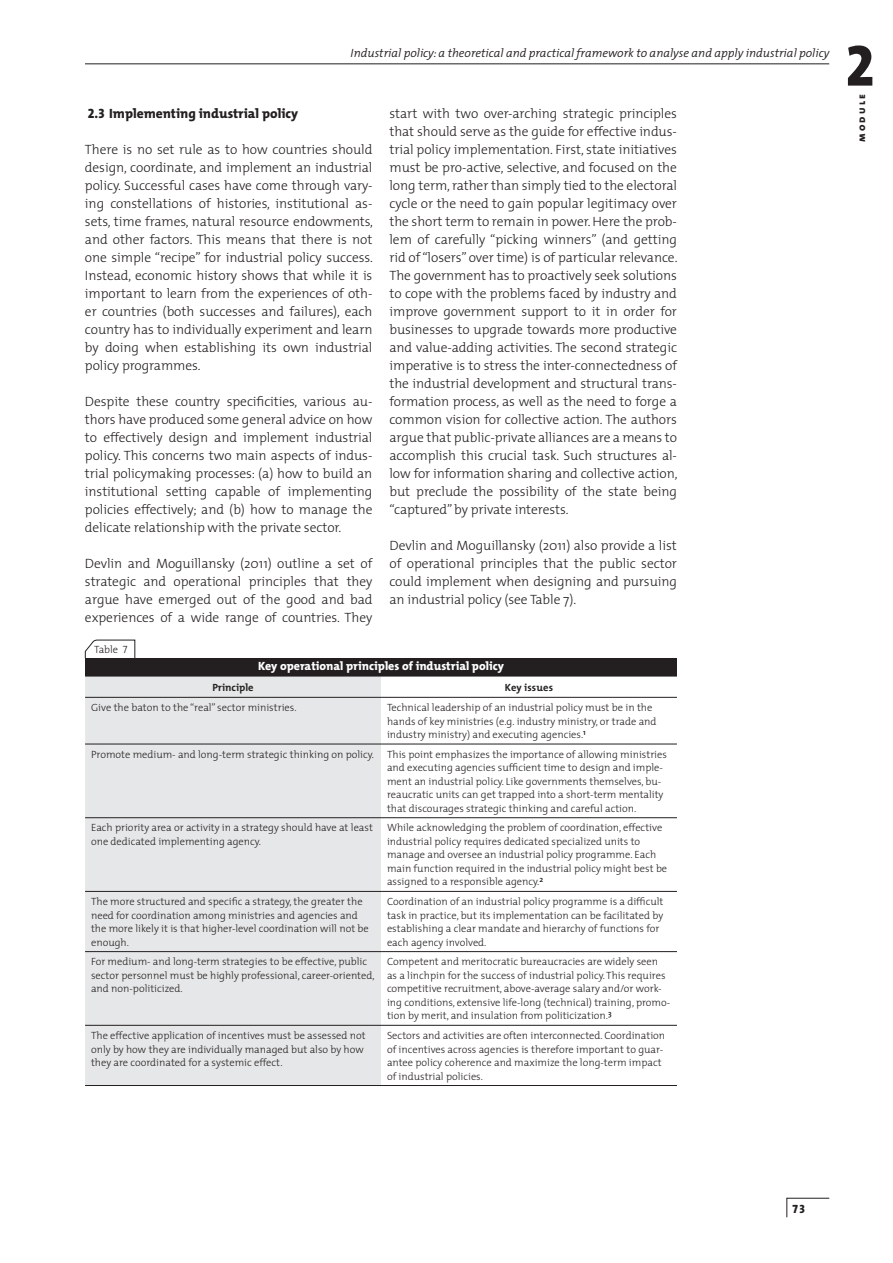
<style>
.page{position:relative;width:893px;height:1263px;background:#fff}
.page>*{position:absolute;margin:0;border:0;box-sizing:border-box;transform-origin:0 0}
.t1{font:58.5px "The Mix Extra Bold Caps";color:#231f20}
.t2{font:300 13.5px/18px "The Mix";letter-spacing:-.005em;color:#231f20;text-align:justify}
.t3{font:800 13.5px "The Mix";color:#231f20}
.t4{font:italic 300 12px "The Mix";color:#231f20}
.t5{font:800 12px "The Mix";color:#fff}
.t6{font:12px "The Mix Extra Bold Caps";color:#231f20}
.t7{font:300 10.5px/13.5px "The Mix";color:#231f20}
.t8{font:700 10.5px "The Mix";letter-spacing:.005em;color:#231f20}
.t9{font:10.5px "The Mix Extra Bold Caps";letter-spacing:.2em;color:#231f20}
.s1{font-family:"The Mix Extra Bold Caps";font-weight:400}
.s2{font-family:"The Mix Light Caps";font-weight:400}
</style>
<div class="page">
<hr style="left:85px;top:63px;width:744px;height:1px;background:#231f20">
<svg style="left:786px;top:1197px;width:44px;height:21px"></svg>
<svg style="left:85px;top:640px;width:50px;height:18px"></svg>
<div style="left:85px;top:658px;width:592px;height:18px;background:#231f20"></div>
<div style="left:85px;top:677px;width:296px;height:408px;background:#e6e7e8"></div>
<hr style="left:85px;top:676px;width:592px;height:1px;background:#231f20">
<hr style="left:85px;top:697px;width:296px;height:1px;background:#231f20">
<hr style="left:85px;top:744px;width:296px;height:1px;background:#231f20">
<hr style="left:85px;top:817px;width:296px;height:1px;background:#231f20">
<hr style="left:85px;top:891px;width:296px;height:1px;background:#231f20">
<hr style="left:85px;top:951px;width:296px;height:1px;background:#231f20">
<hr style="left:85px;top:1025px;width:296px;height:1px;background:#231f20">
<hr style="left:85px;top:1085px;width:592px;height:1px;background:#231f20">
<hr style="left:381px;top:697px;width:296px;height:1px;background:#231f20">
<hr style="left:381px;top:744px;width:296px;height:1px;background:#231f20">
<hr style="left:381px;top:817px;width:296px;height:1px;background:#231f20">
<hr style="left:381px;top:891px;width:296px;height:1px;background:#231f20">
<hr style="left:381px;top:951px;width:296px;height:1px;background:#231f20">
<hr style="left:381px;top:1025px;width:296px;height:1px;background:#231f20">
<p class="t4" style="left:351px;top:48px;width:480px">Industrial policy: a theoretical and practical framework to analyse and apply industrial policy</p>
<h1 class="t1" style="left:845px;top:31px;width:31px">2</h1>
<p class="t9" style="left:855px;top:142px;width:49px;rotate:-90deg">module</p>
<p class="t2" style="left:389px;top:106px;width:290px">start with two over-arching strategic principles that should serve as the guide for effective indus&shy;trial policy implementation. First, state initiatives must be pro-active, selective, and focused on the long term, rather than simply tied to the electoral cycle or the need to gain popular legitimacy over the short term to remain in power. Here the prob&shy;lem of carefully “picking winners” (and getting rid of “losers” over time) is of particular relevance.<br>The government has to proactively seek solutions to cope with the problems faced by industry and improve government support to it in order for businesses to upgrade towards more productive and value-adding activities. The second strategic imperative is to stress the inter-connectedness of the industrial development and structural trans&shy;formation process, as well as the need to forge a common vision for collective action. The authors argue that public-private alliances are a means to accomplish this crucial task. Such structures al&shy;low for information sharing and collective action, but preclude the possibility of the state being “captured” by private interests.</p>
<p class="t2" style="left:389px;top:537px;width:289px">Devlin and Moguillansky (2011) also provide a list of operational principles that the public sector could implement when designing and pursuing an industrial policy (see Table 7).</p>
<p class="t3" style="left:88px;top:108px;width:212px"><span class="s1">2.3</span> Implementing industrial policy</p>
<p class="t2" style="left:85px;top:142px;width:290px">There is no set rule as to how countries should design, coordinate, and implement an industrial policy. Successful cases have come through vary&shy;ing constellations of histories, institutional as&shy;sets, time frames, natural resource endowments, and other factors. This means that there is not one simple “recipe” for industrial policy success.<br>Instead, economic history shows that while it is important to learn from the experiences of oth&shy;er countries (both successes and failures), each country has to individually experiment and learn by doing when establishing its own industrial policy programmes.</p>
<p class="t2" style="left:85px;top:394px;width:289px">Despite these country specificities, various au&shy;thors have produced some general advice on how to effectively design and implement industrial policy. This concerns two main aspects of indus&shy;trial policymaking processes: (a) how to build an institutional setting capable of implementing policies effectively; and (b) how to manage the delicate relationship with the private sector.</p>
<p class="t2" style="left:85px;top:556px;width:289px">Devlin and Moguillansky (2011) outline a set of strategic and operational principles that they argue have emerged out of the good and bad experiences of a wide range of countries. They</p>
<p class="t7" style="left:94px;top:644px;width:35px">Table <span class="s2">7</span></p>
<p class="t5" style="left:258px;top:661px;width:247px">Key operational principles of industrial policy</p>
<p class="t8" style="left:212px;top:682px;width:43px">Principle</p>
<p class="t8" style="left:505px;top:682px;width:50px">Key issues</p>
<p class="t7" style="left:91px;top:702px;width:207px">Give the baton to the “real” sector ministries.</p>
<p class="t7" style="left:387px;top:702px;width:271px">Technical leadership of an industrial policy must be in the hands of key ministries (e.g. industry ministry, or trade and industry ministry) and executing agencies.<sup>1</sup></p>
<p class="t7" style="left:387px;top:748px;width:281px;text-indent:-296px">Promote medium- and long-term strategic thinking on policy. This point emphasizes the importance of allowing ministries and executing agencies sufficient time to design and imple&shy;ment an industrial policy. Like governments themselves, bu&shy;reaucratic units can get trapped into a short-term mentality that discourages strategic thinking and careful action.</p>
<p class="t7" style="left:91px;top:822px;width:283px">Each priority area or activity in a strategy should have at least one dedicated implementing agency.</p>
<p class="t7" style="left:387px;top:822px;width:282px">While acknowledging the problem of coordination, effective industrial policy requires dedicated specialized units to manage and oversee an industrial policy programme. Each main function required in the industrial policy might best be assigned to a responsible agency.<sup>2</sup></p>
<p class="t7" style="left:91px;top:896px;width:279px">The more structured and specific a strategy, the greater the need for coordination among ministries and agencies and the more likely it is that higher-level coordination will not be enough.</p>
<p class="t7" style="left:387px;top:896px;width:278px">Coordination of an industrial policy programme is a difficult task in practice, but its implementation can be facilitated by establishing a clear mandate and hierarchy of functions for each agency involved.</p>
<p class="t7" style="left:91px;top:956px;width:285px">For medium- and long-term strategies to be effective, public sector personnel must be highly professional, career-oriented, and non-politicized.</p>
<p class="t7" style="left:387px;top:956px;width:285px">Competent and meritocratic bureaucracies are widely seen as a linchpin for the success of industrial policy. This requires competitive recruitment, above-average salary and/or work&shy;ing conditions, extensive life-long (technical) training, promo&shy;tion by merit, and insulation from politicization.<sup>3</sup></p>
<p class="t7" style="left:91px;top:1030px;width:276px">The effective application of incentives must be assessed not only by how they are individually managed but also by how they are coordinated for a systemic effect.</p>
<p class="t7" style="left:387px;top:1030px;width:280px">Sectors and activities are often interconnected. Coordination of incentives across agencies is therefore important to guar&shy;antee policy coherence and maximize the long-term impact of industrial policies.</p>
<p class="t6" style="left:793px;top:1201px;width:14px">73</p>
</div>
